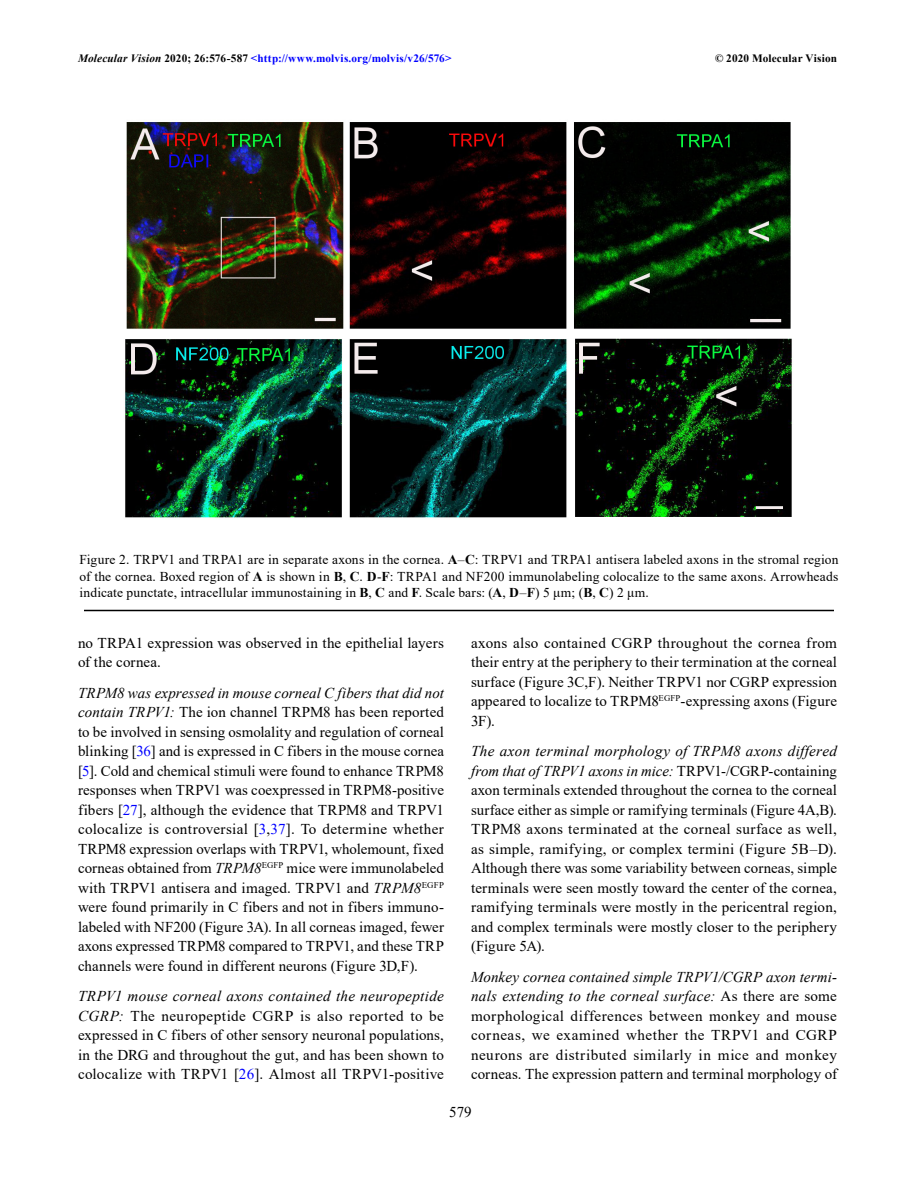
<style>
.page{position:relative;width:918px;height:1188px;background:#fff}
.page>*{position:absolute;margin:0;border:0;box-sizing:border-box;transform-origin:0 0}
.Para_No_Ind{font:15px/19.5px "Times New Roman";letter-spacing:.01em;color:#000;text-align:justify}
.Folio{font:15px "Times New Roman";color:#000}
.Fig_Caption{font:13.5px/16.5px "Times New Roman";letter-spacing:.015em;color:#000;text-align:justify}
.Header_Align_Left{font:700 11.25px "Times New Roman";letter-spacing:.015em;color:#00f}
.Header_Align_Right{font:700 11.25px "Times New Roman";letter-spacing:.015em;color:#000}
.s1{font-style:italic;color:#000}
.s2{color:#000}
.s3{font-weight:700}
.s4{font-style:italic}
.s5{color:#00f}
</style>
<div class="page">
<img style="left:125px;top:122px;width:667px;height:396px">
<hr style="left:84px;top:610px;width:750px;height:1px;background:#000">
<p class="Header_Align_Left" style="left:78px;top:50px;width:375px"><span class="s1">Molecular Vision</span> <span class="s2">2020; 26:576-587</span> &lt;http://www.molvis.org/molvis/v26/576&gt;</p>
<p class="Header_Align_Right" style="left:715px;top:50px;width:123px">© 2020 Molecular Vision</p>
<p class="Fig_Caption" style="left:79px;top:551px;width:760px">Figure 2. TRPV1 and TRPA1 are in separate axons in the cornea. <span class="s3">A</span>–<span class="s3">C</span>: TRPV1 and TRPA1 antisera labeled axons in the stromal region of the cornea. Boxed region of <span class="s3">A</span> is shown in <span class="s3">B</span>, <span class="s3">C</span>. <span class="s3">D</span>-<span class="s3">F</span>: TRPA1 and NF200 immunolabeling colocalize to the same axons. Arrowheads indicate punctate, intracellular immunostaining in <span class="s3">B</span>, <span class="s3">C</span> and <span class="s3">F</span>. Scale bars: (<span class="s3">A</span>, <span class="s3">D</span>–<span class="s3">F</span>) 5 μm; (<span class="s3">B</span>, <span class="s3">C</span>) 2 μm.</p>
<p class="Para_No_Ind" style="left:78px;top:633px;width:367px">no TRPA1 expression was observed in the epithelial layers of the cornea.</p>
<p class="Para_No_Ind" style="left:78px;top:683px;width:368px"><span class="s4">TRPM8 was expressed in mouse corneal C fibers that did not contain TRPV1:</span> The ion channel TRPM8 has been reported to be involved in sensing osmolality and regulation of corneal blinking [<span class="s5">36</span>] and is expressed in C fibers in the mouse cornea [<span class="s5">5</span>]. Cold and chemical stimuli were found to enhance TRPM8 responses when TRPV1 was coexpressed in TRPM8-positive fibers [<span class="s5">27</span>], although the evidence that TRPM8 and TRPV1 colocalize is controversial [<span class="s5">3</span>,<span class="s5">37</span>]. To determine whether TRPM8 expression overlaps with TRPV1, wholemount, fixed corneas obtained from <span class="s4">TRPM8</span><sup>EGFP</sup> mice were immunolabeled with TRPV1 antisera and imaged. TRPV1 and <span class="s4">TRPM8</span><sup>EGFP </sup>were found primarily in C fibers and not in fibers immuno&shy;labeled with NF200 (Figure 3A). In all corneas imaged, fewer axons expressed TRPM8 compared to TRPV1, and these TRP channels were found in different neurons (Figure 3D,F).</p>
<p class="Para_No_Ind" style="left:78px;top:986px;width:368px"><span class="s4">TRPV1 mouse corneal axons contained the neuropeptide CGRP:</span> The neuropeptide CGRP is also reported to be expressed in C fibers of other sensory neuronal populations, in the DRG and throughout the gut, and has been shown to colocalize with TRPV1 [<span class="s5">26</span>]. Almost all TRPV1-positive</p>
<p class="Para_No_Ind" style="left:471px;top:633px;width:368px">axons also contained CGRP throughout the cornea from their entry at the periphery to their termination at the corneal surface (Figure 3C,F). Neither TRPV1 nor CGRP expression appeared to localize to TRPM8<sup>EGFP</sup>-expressing axons (Figure 3F).</p>
<p class="Para_No_Ind" style="left:471px;top:741px;width:368px"><span class="s4">The axon terminal morphology of TRPM8 axons differed from that of TRPV1 axons in mice:</span> TRPV1-/CGRP-containing axon terminals extended throughout the cornea to the corneal surface either as simple or ramifying terminals (Figure 4A,B).<br>TRPM8 axons terminated at the corneal surface as well, as simple, ramifying, or complex termini (Figure 5B–D).<br>Although there was some variability between corneas, simple terminals were seen mostly toward the center of the cornea, ramifying terminals were mostly in the pericentral region, and complex terminals were mostly closer to the periphery (Figure 5A).</p>
<p class="Para_No_Ind" style="left:471px;top:967px;width:368px"><span class="s4">Monkey cornea contained simple TRPV1/CGRP axon termi&shy;nals extending to the corneal surface:</span> As there are some morphological differences between monkey and mouse corneas, we examined whether the TRPV1 and CGRP neurons are distributed similarly in mice and monkey corneas. The expression pattern and terminal morphology of</p>
<p class="Folio" style="left:449px;top:1102px;width:24px">579</p>
</div>
